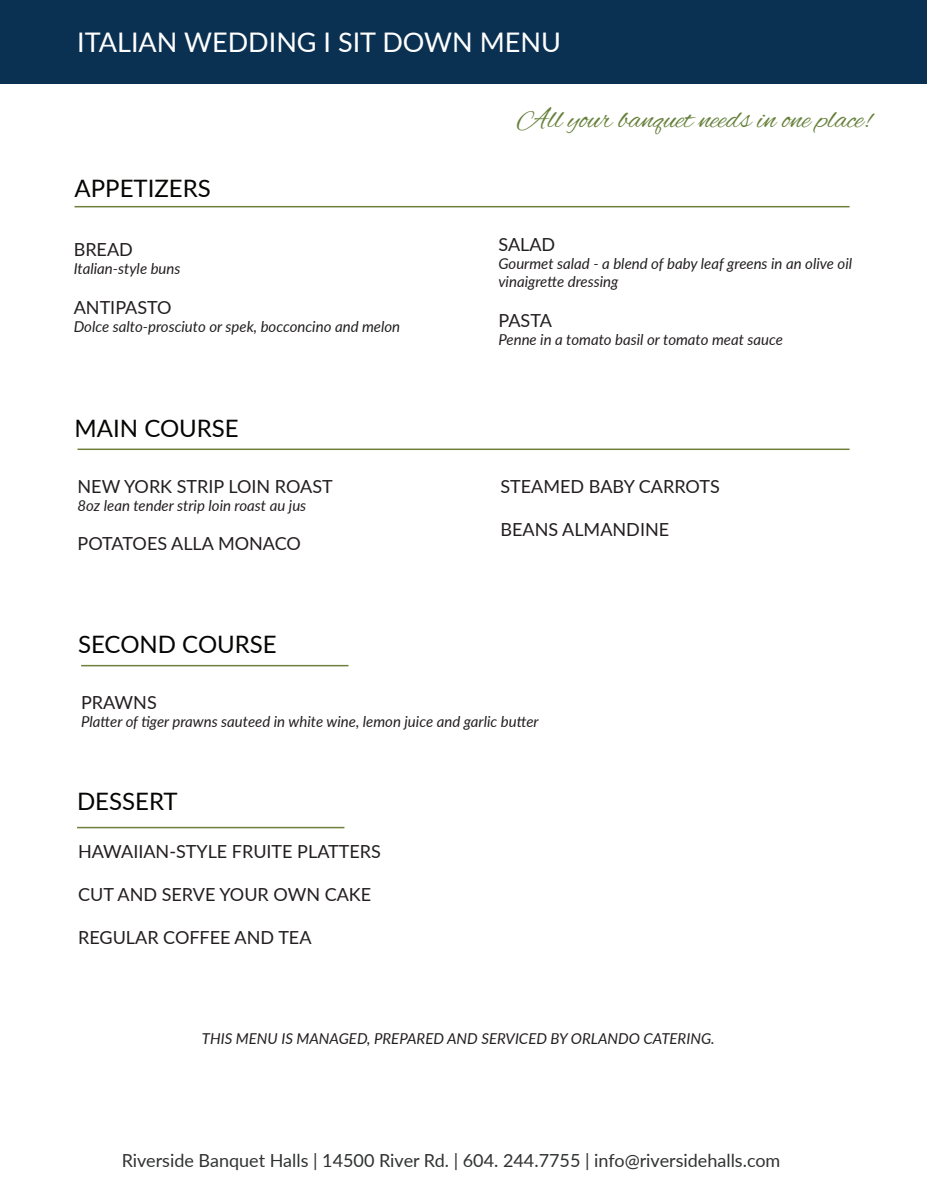
<style>
.page{position:relative;width:928px;height:1190px;background:#fff}
.page>*{position:absolute;margin:0;border:0;box-sizing:border-box;transform-origin:0 0}
.t1{font:30px "Alex Brush";color:#67813b}
.t2{font:27px "Lato";color:#fff}
.t3{font:24px "Lato";color:#050504}
.t4{font:18px "Lato";color:#231f20}
.t5{font:18px "Lato";color:#313232}
.t6{font:italic 15px/18px "Lato";color:#231f20}
</style>
<div class="page">
<div style="left:0;top:0;width:925px;height:84px;background:#0b3152"></div>
<hr style="left:77px;top:826px;width:267px;height:2px;background:#6f803d">
<hr style="left:78px;top:448px;width:771px;height:2px;background:#6f803d">
<hr style="left:75px;top:206px;width:774px;height:1px;background:#6f803d">
<hr style="left:81px;top:664px;width:267px;height:2px;background:#6f803d">
<h2 class="t2" style="left:77px;top:23px;width:485px">ITALIAN WEDDING I SIT DOWN MENU</h2>
<h3 class="t3" style="left:75px;top:171px;width:138px">APPETIZERS</h3>
<p class="t4" style="left:74px;top:236px;width:61px">BREAD</p>
<p class="t6" style="left:74px;top:259px;width:108px">Italian-style buns</p>
<p class="t4" style="left:74px;top:294px;width:99px">ANTIPASTO</p>
<p class="t6" style="left:74px;top:316px;width:328px">Dolce salto-prosciuto or spek, bocconcino and melon</p>
<h3 class="t3" style="left:75px;top:411px;width:166px">MAIN COURSE</h3>
<p class="t4" style="left:78px;top:473px;width:256px">NEW YORK STRIP LOIN ROAST</p>
<p class="t6" style="left:78px;top:495px;width:230px">8oz lean tender strip loin roast au jus</p>
<p class="t4" style="left:78px;top:530px;width:225px">POTATOES ALLA MONACO</p>
<h3 class="t3" style="left:78px;top:627px;width:200px">SECOND COURSE</h3>
<h1 class="t1" style="left:517px;top:102px;width:355px">All your banquet needs in one place!</h1>
<p class="t4" style="left:498px;top:231px;width:58px">SALAD</p>
<p class="t6" style="left:498px;top:254px;width:355px">Gourmet salad - a blend of baby leaf greens in an olive oil vinaigrette dressing</p>
<p class="t4" style="left:498px;top:307px;width:55px">PASTA</p>
<p class="t6" style="left:498px;top:329px;width:286px">Penne in a tomato basil or tomato meat sauce</p>
<p class="t4" style="left:500px;top:473px;width:221px">STEAMED BABY CARROTS</p>
<p class="t4" style="left:500px;top:516px;width:170px">BEANS ALMANDINE</p>
<p class="t4" style="left:81px;top:689px;width:77px">PRAWNS</p>
<p class="t6" style="left:81px;top:711px;width:459px">Platter of tiger prawns sauteed in white wine, lemon juice and garlic butter</p>
<h3 class="t3" style="left:77px;top:783px;width:102px">DESSERT</h3>
<p class="t4" style="left:78px;top:838px;width:304px">HAWAIIAN-STYLE FRUITE PLATTERS</p>
<p class="t4" style="left:78px;top:881px;width:294px">CUT AND SERVE YOUR OWN CAKE</p>
<p class="t4" style="left:78px;top:924px;width:235px">REGULAR COFFEE AND TEA</p>
<p class="t6" style="left:202px;top:1028px;width:514px">THIS MENU IS MANAGED, PREPARED AND SERVICED BY ORLANDO CATERING.</p>
<p class="t5" style="left:122px;top:1147px;width:660px">Riverside Banquet Halls | 14500 River Rd. | 604. 244.7755 | info@riversidehalls.com</p>
</div>
